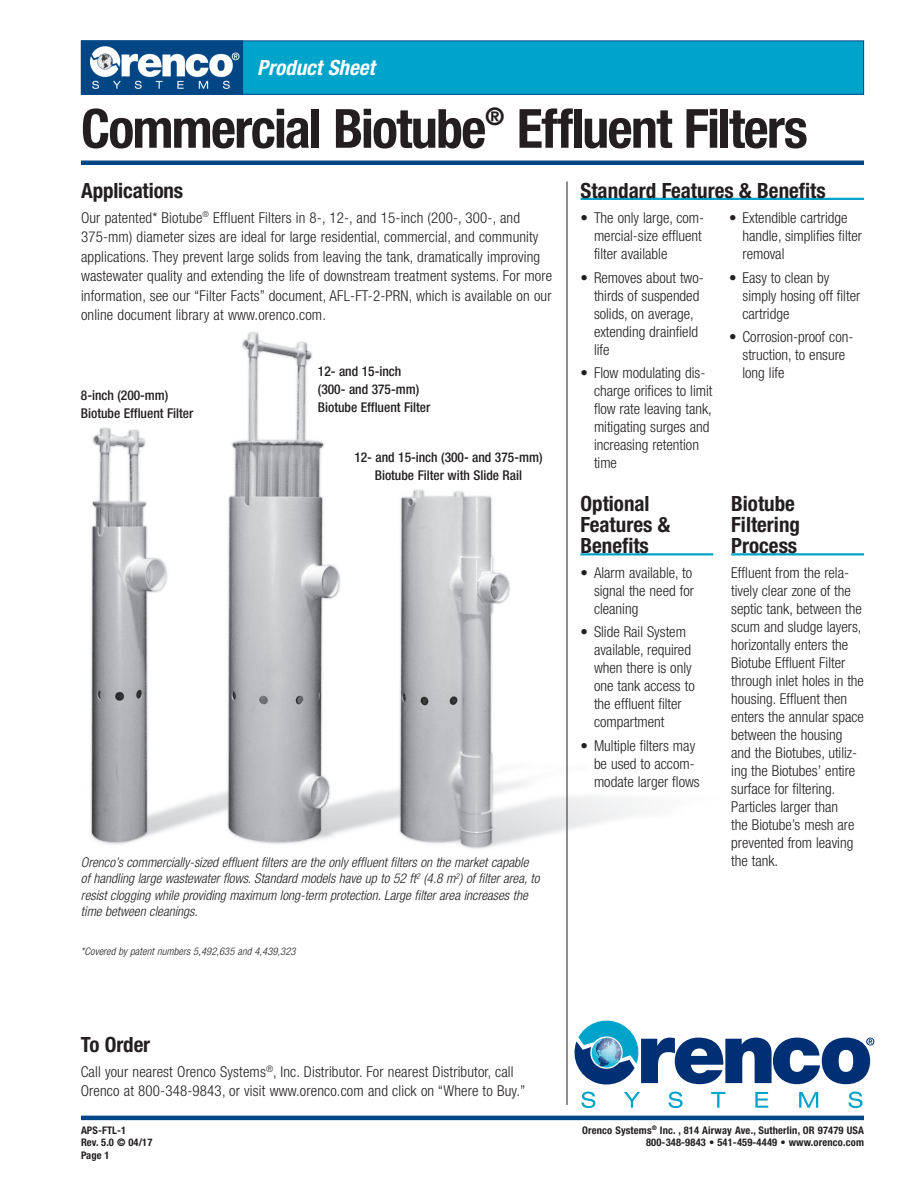
<style>
.page{position:relative;width:918px;height:1188px;background:#fff}
.page>*{position:absolute;margin:0;border:0;box-sizing:border-box;transform-origin:0 0}
.t1{font:700 condensed 54px "Helvetica Neue";letter-spacing:-.03em;color:#231f20}
.PS_sidebar_subheads{font:700 condensed 21px/21px "Helvetica Neue";color:#231f20}
.PS_subheads__2{font:700 condensed 21px "Helvetica Neue";letter-spacing:-.005em;color:#231f20}
.t2{font:italic 700 condensed 21px "Helvetica Neue";color:#fff}
.PS_Text{font:300 condensed 15px/18px "Helvetica Neue";letter-spacing:.005em;color:#231f20}
.PS_side_bar_text{font:300 condensed 15px/18px "Helvetica Neue";color:#231f20}
.PS_captions{font:italic 300 condensed 13.5px/16.2px "Helvetica Neue";color:#231f20}
.PS_Call_Outs{font:500 condensed 13.5px/18px "Helvetica Neue";color:#231f20}
.OSI_DCN{font:700 condensed 10.5px/12.6px "Helvetica Neue";letter-spacing:.015em;color:#231f20;text-align:right}
.PS_footnotes{font:italic 300 condensed 10.5px "Helvetica Neue";letter-spacing:.01em;color:#231f20}
</style>
<div class="page">
<div style="left:81px;top:160px;width:783px;height:5px;background:#004684"></div>
<hr style="left:81px;top:1116px;width:783px;height:4px;background:#004684">
<div style="left:81px;top:41px;width:783px;height:53px;background:#00a4ca"></div>
<div style="left:81px;top:40px;width:783px;height:55px;border:1px solid #004684"></div>
<div style="left:81px;top:41px;width:162px;height:53px;background:#004684"></div>
<img style="left:90px;top:46px;width:150px;height:43px">
<div style="left:81px;top:40px;width:162px;height:55px;border:1px solid #004684"></div>
<svg style="left:574px;top:1021px;width:300px;height:87px"></svg>
<img style="left:90px;top:306px;width:624px;height:585px">
<hr style="left:567px;top:181px;width:1px;height:924px;background:#231f20">
<hr style="left:580px;top:198px;width:284px;height:2px;background:#00a4ca">
<hr style="left:580px;top:553px;width:133px;height:2px;background:#00a4ca">
<hr style="left:731px;top:553px;width:133px;height:2px;background:#00a4ca">
<h2 class="t2" style="left:257px;top:55px;width:119px">Product Sheet</h2>
<h1 class="t1" style="left:81px;top:96px;width:728px">Commercial Biotube<sup>®</sup> Effluent Filters</h1>
<p class="PS_sidebar_subheads" style="left:580px;top:179px;width:247px">Standard Features &amp; Benefits</p>
<p class="PS_subheads__2" style="left:81px;top:178px;width:104px">Applications</p>
<p class="PS_Text" style="left:81px;top:207px;width:473px;line-height:19.5px">Our patented* Biotube<sup>®</sup> Effluent Filters in 8-, 12-, and 15-inch (200-, 300-, and 375-mm) diameter sizes are ideal for large residential, commercial, and community applications. They prevent large solids from leaving the tank, dramatically improving wastewater quality and extending the life of downstream treatment systems. For more information, see our “Filter Facts” document, AFL-FT-2-PRN, which is available on our online document library at www.orenco.com.</p>
<p class="PS_Text" style="left:594px;top:209px;width:112px;text-indent:-14px">• The only large, com&shy;mercial-size effluent filter available</p>
<p class="PS_Text" style="left:742px;top:209px;width:121px;text-indent:-14px">• Extendible cartridge handle, simplifies filter removal</p>
<p class="PS_Text" style="left:742px;top:268px;width:119px;text-indent:-14px">• Easy to clean by simply hosing off filter cartridge</p>
<p class="PS_Text" style="left:742px;top:328px;width:112px;text-indent:-14px">• Corrosion-proof con&shy;struction, to ensure long life</p>
<p class="PS_Text" style="left:594px;top:268px;width:111px;text-indent:-14px">• Removes about two&shy;thirds of suspended solids, on average, extending drainfield life</p>
<p class="PS_Text" style="left:594px;top:364px;width:120px;text-indent:-14px">• Flow modulating dis&shy;charge orifices to limit flow rate leaving tank, mitigating surges and increasing retention time</p>
<p class="PS_Call_Outs" style="left:318px;top:362px;width:114px">12- and 15-inch (300- and 375-mm)<br>Biotube Effluent Filter</p>
<p class="PS_Call_Outs" style="left:354px;top:448px;width:190px;text-align:center">12- and 15-inch (300- and 375-mm)<br>Biotube Filter with Slide Rail</p>
<p class="PS_Call_Outs" style="left:81px;top:386px;width:114px">8-inch (200-mm)<br>Biotube Effluent Filter</p>
<p class="PS_captions" style="left:81px;top:854px;width:460px">Orenco’s commercially-sized effluent filters are the only effluent filters on the market capable of handling large wastewater flows. Standard models have up to 52 ft<sup>2</sup> (4.8 m<sup>2</sup>) of filter area, to resist clogging while providing maximum long-term protection. Large filter area increases the time between cleanings.</p>
<p class="PS_footnotes" style="left:81px;top:946px;width:216px">*Covered by patent numbers 5,492,635 and 4,439,323</p>
<p class="PS_subheads__2" style="left:81px;top:1032px;width:71px">To Order</p>
<p class="PS_Text" style="left:81px;top:1062px;width:446px;line-height:19.5px">Call your nearest Orenco Systems<sup>®</sup>, Inc. Distributor. For nearest Distributor, call<br>Orenco at 800-348-9843, or visit www.orenco.com and click on “Where to Buy.”</p>
<p class="OSI_DCN" style="left:81px;top:1123px;width:47px">APS-FTL-1</p>
<p class="OSI_DCN" style="left:81px;top:1136px;width:73px">Rev. 5.0 © 04/17</p>
<p class="OSI_DCN" style="left:81px;top:1149px;width:30px">Page 1</p>
<p class="PS_sidebar_subheads" style="left:580px;top:493px;width:91px">Optional<br>Features &amp;<br>Benefits</p>
<p class="PS_Text" style="left:594px;top:563px;width:101px;text-align:justify;text-indent:-14px">• Alarm available, to signal the need for cleaning</p>
<p class="PS_Text" style="left:594px;top:623px;width:102px;text-indent:-14px">• Slide Rail System available, required when there is only one tank access to the effluent filter compartment</p>
<p class="PS_Text" style="left:594px;top:736px;width:107px;text-indent:-14px">• Multiple filters may be used to accom&shy;modate larger flows</p>
<p class="PS_sidebar_subheads" style="left:731px;top:493px;width:70px">Biotube<br>Filtering<br>Process</p>
<p class="PS_side_bar_text" style="left:731px;top:563px;width:134px">Effluent from the rela&shy;tively clear zone of the septic tank, between the scum and sludge layers, horizontally enters the<br>Biotube Effluent Filter through inlet holes in the housing. Effluent then enters the annular space between the housing and the Biotubes, utiliz&shy;ing the Biotubes’ entire surface for filtering.<br>Particles larger than<br>the Biotube’s mesh are prevented from leaving the tank.</p>
<p class="OSI_DCN" style="left:582px;top:1123px;width:283px">Orenco Systems<sup>®</sup> Inc. , 814 Airway Ave., Sutherlin, OR 97479 USA<br>800-348-9843 • 541-459-4449 • www.orenco.com</p>
</div>
